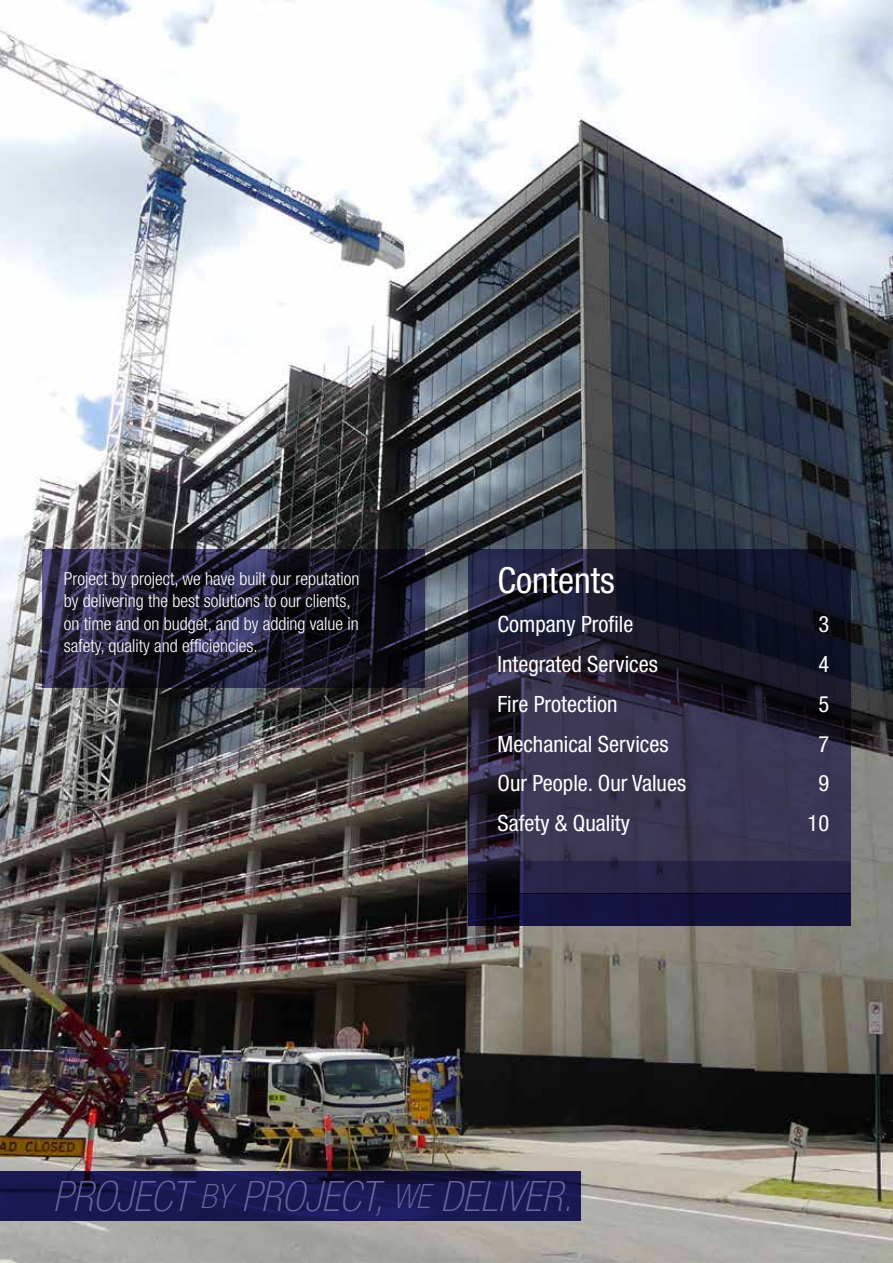
<style>
.page{position:relative;width:893px;height:1263px;background:#fff}
.page>*{position:absolute;margin:0;border:0;box-sizing:border-box;transform-origin:0 0}
.t1{font:italic 100 condensed 42px "Helvetica Neue LT Std";color:#6a64a2}
.t2{font:condensed 36px "Helvetica Neue LT Std";color:#fff}
.t3{font:condensed 22.5px "Helvetica Neue LT Std";color:#fff}
.t4{font:300 condensed 18px/22.5px "Helvetica Neue LT Std";color:#fff}
.s1{font-size:33.6px}
</style>
<div class="page">
<img style="left:0;top:0;width:893px;height:1263px">
<svg style="left:43px;top:549px;width:382px;height:139px"></svg>
<svg style="left:468px;top:894px;width:382px;height:32px;fill:#14133d"></svg>
<svg style="left:468px;top:861px;width:382px;height:33px;fill:#262346"></svg>
<svg style="left:468px;top:549px;width:382px;height:312px"></svg>
<svg style="left:0;top:1171px;width:580px;height:49px;fill:#1a1852"></svg>
<p class="t4" style="left:64px;top:567px;width:297px">Project by project, we have built our reputation by delivering the best solutions to our clients, on time and on budget, and by adding value in safety, quality and efficiencies.</p>
<h2 class="t2" style="left:497px;top:559px;width:119px">Contents</h2>
<p class="t3" style="left:497px;top:611px;width:137px">Company Profile</p>
<p class="t3" style="left:818px;top:611px;width:12px">3</p>
<p class="t3" style="left:497px;top:651px;width:162px">Integrated Services</p>
<p class="t3" style="left:818px;top:651px;width:12px">4</p>
<p class="t3" style="left:497px;top:691px;width:121px">Fire Protection</p>
<p class="t3" style="left:818px;top:691px;width:12px">5</p>
<p class="t3" style="left:497px;top:731px;width:173px">Mechanical Services</p>
<p class="t3" style="left:818px;top:731px;width:12px">7</p>
<p class="t3" style="left:497px;top:770px;width:190px">Our People. Our Values</p>
<p class="t3" style="left:818px;top:770px;width:12px">9</p>
<p class="t3" style="left:497px;top:810px;width:134px">Safety &amp; Quality</p>
<p class="t3" style="left:808px;top:810px;width:23px">10</p>
<h1 class="t1" style="left:53px;top:1172px;width:521px">PROJECT <span class="s1">BY</span> PROJECT, <span class="s1">WE</span> DELIVER.</h1>
</div>
